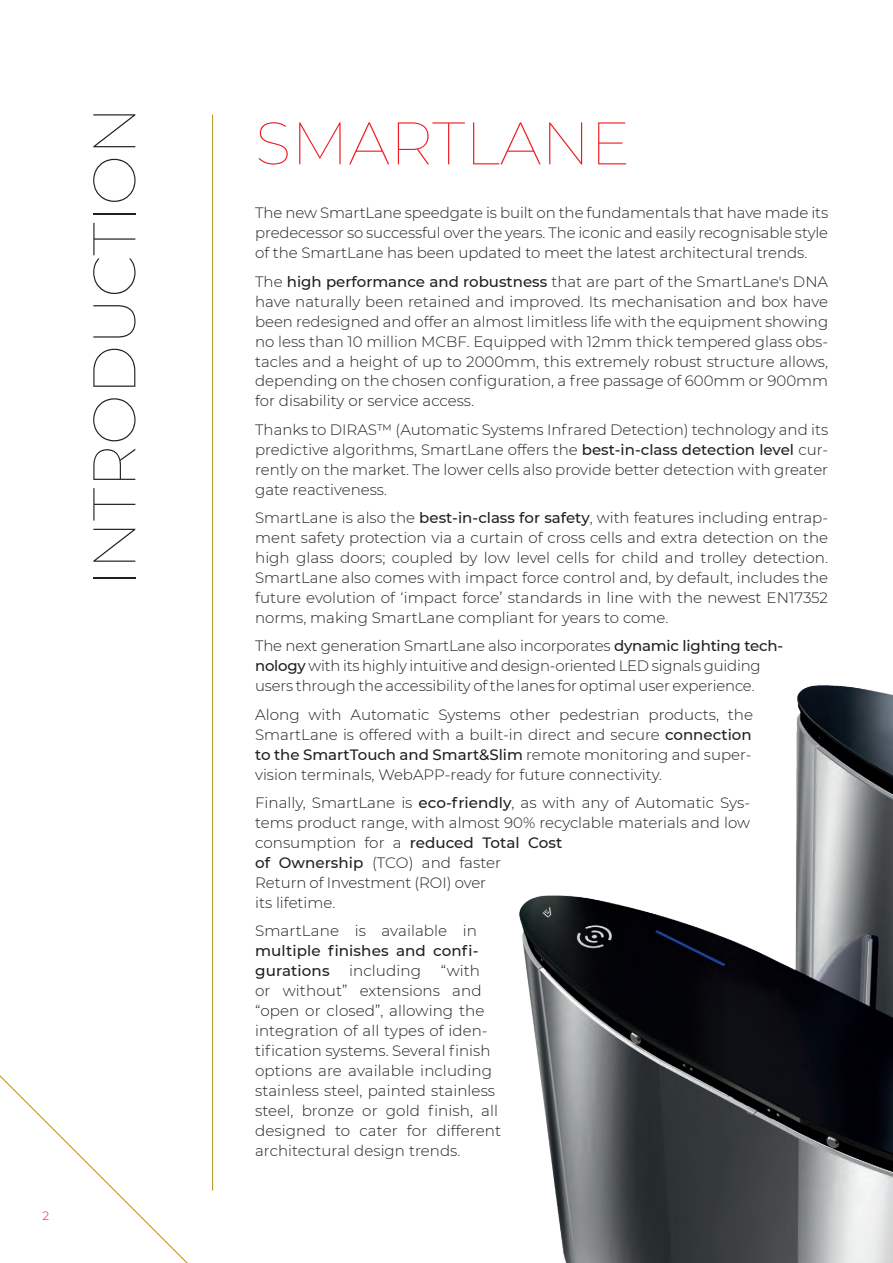
<style>
.page{position:relative;width:893px;height:1263px;background:#fff}
.page>*{position:absolute;margin:0;border:0;box-sizing:border-box;transform-origin:0 0}
.t1{font:100 60px "Montserrat";color:#231f20}
.t2{font:100 60px "Montserrat";color:#ee1d23}
.t3{font:300 15px/20px "Montserrat";color:#231f20;text-align:justify}
.t4{font:500 15px/20px "Montserrat";letter-spacing:.005em;color:#231f20}
.t5{font:300 12px "Montserrat";color:#ee1d23}
.s1{font-weight:500}
</style>
<div class="page">
<hr style="left:212px;top:115px;width:1px;height:1076px;background:#b49316">
<svg style="left:0;top:1075px;width:188px;height:188px"></svg>
<img style="left:519px;top:685px;width:374px;height:578px">
<p class="t5" style="left:43px;top:1208px;width:8px">2</p>
<h1 class="t1" style="left:74px;top:587px;width:482px;rotate:-90deg">INTRODUCTION</h1>
<h1 class="t2" style="left:255px;top:103px;width:377px">SMARTLANE</h1>
<p class="t3" style="left:255px;top:203px;width:575px">The new SmartLane speedgate is built on the fundamentals that have made its predecessor so successful over the years. The iconic and easily recognisable style of the SmartLane has been updated to meet the latest architectural trends.</p>
<p class="t3" style="left:255px;top:271px;width:575px">The <span class="s1">high performance and robustness</span> that are part of the SmartLane's DNA have naturally been retained and improved. Its mechanisation and box have been redesigned and offer an almost limitless life with the equipment showing no less than 10 million MCBF. Equipped with 12mm thick tempered glass obs&shy;tacles and a height of up to 2000mm, this extremely robust structure allows, depending on the chosen configuration, a free passage of 600mm or 900mm for disability or service access.</p>
<p class="t3" style="left:255px;top:419px;width:575px">Thanks to DIRAS™ (Automatic Systems Infrared Detection) technology and its predictive algorithms, SmartLane offers the <span class="s1">best-in-class detection level</span> cur&shy;rently on the market. The lower cells also provide better detection with greater gate reactiveness.</p>
<p class="t3" style="left:255px;top:507px;width:575px">SmartLane is also the <span class="s1">best-in-class for safety</span>, with features including entrap&shy;ment safety protection via a curtain of cross cells and extra detection on the high glass doors; coupled by low level cells for child and trolley detection.<br>SmartLane also comes with impact force control and, by default, includes the future evolution of ‘impact force’ standards in line with the newest EN17352 norms, making SmartLane compliant for years to come.</p>
<p class="t3" style="left:255px;top:636px;width:529px;text-align:left">The next generation SmartLane also incorporates <span class="s1">dynamic lighting tech&shy;nology</span> with its highly intuitive and design-oriented LED signals guiding users through the accessibility of the lanes for optimal user experience.</p>
<p class="t3" style="left:255px;top:704px;width:500px">Along with Automatic Systems other pedestrian products, the SmartLane is offered with a built-in direct and secure <span class="s1">connection to the SmartTouch and Smart&amp;Slim</span> remote monitoring and super&shy;vision terminals, WebAPP-ready for future connectivity.</p>
<p class="t3" style="left:255px;top:792px;width:496px;text-align:left">Finally, SmartLane is <span class="s1">eco-friendly</span>, as with any of Automatic Sys&shy;tems product range, with almost 90% recyclable materials and low consumption for a <span class="s1">reduced Total Cost<br>of Ownership</span> (TCO) and faster<br>Return of Investment (ROI) over<br>its lifetime.</p>
<p class="t3" style="left:255px;top:920px;width:223px">SmartLane is available in</p>
<p class="t4" style="left:255px;top:940px;width:225px">multiple finishes and confi&shy;gurations</p>
<p class="t3" style="left:255px;top:960px;width:247px;text-align:left;text-indent:186px">“with<br>or without” extensions and “open or closed”, allowing the integration of all types of iden&shy;tification systems. Several finish options are available including stainless steel, painted stainless steel, bronze or gold finish, all designed to cater for different architectural design trends.</p>
<p class="t3" style="left:349px;top:960px;width:73px">including</p>
</div>
